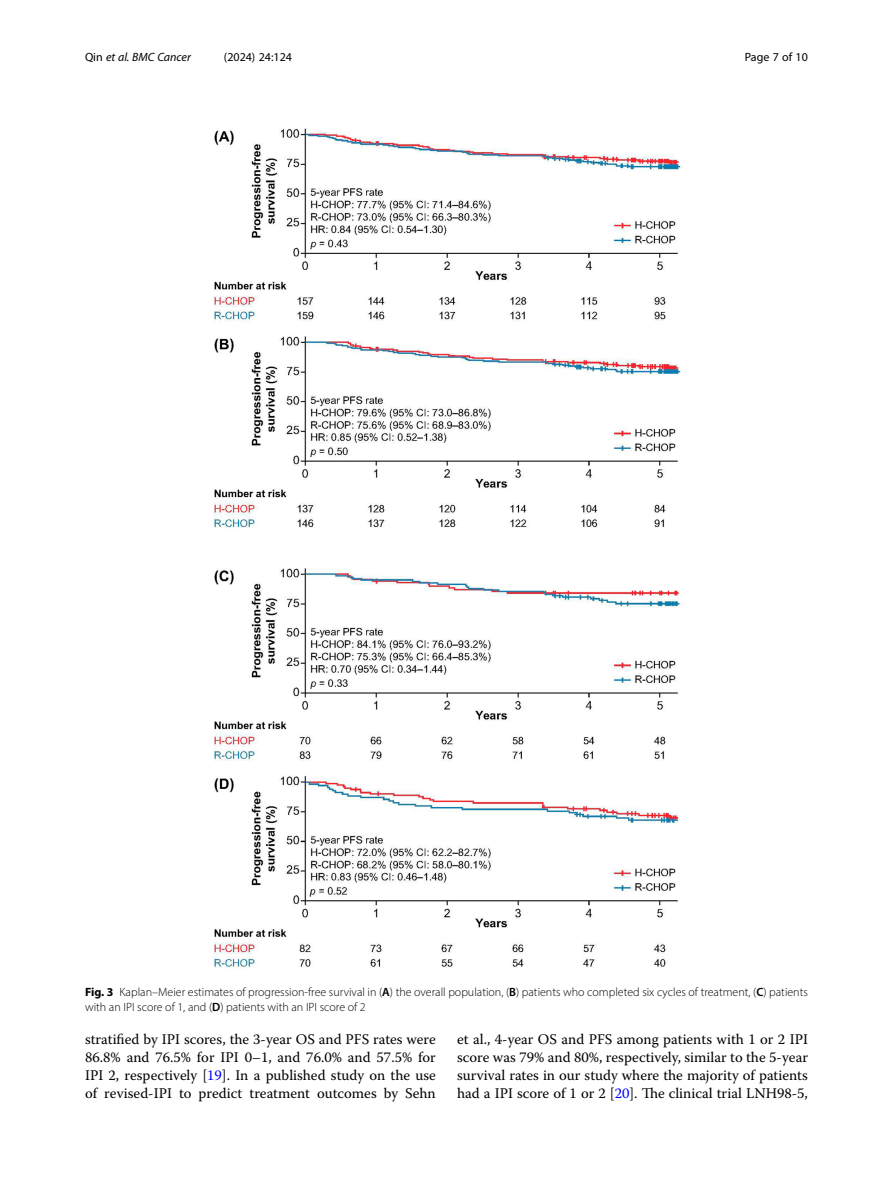
<style>
.page{position:relative;width:893px;height:1191px;background:#fff}
.page>*{position:absolute;margin:0;border:0;box-sizing:border-box;transform-origin:0 0}
.Body_Text_Indent{font:14.7px/18px "Warnock Pro";color:#000;text-align:justify}
.Figure_Caption{font:300 12px/15px "Myriad Pro";color:#000}
.t1{font:12px "Myriad Pro";color:#000}
.t2{font:italic 12px "Myriad Pro";color:#000}
.s1{font-style:normal}
.s2{font-weight:700}
.s3{font-weight:600}
.s4{color:#00f}
</style>
<div class="page">
<img style="left:213px;top:128px;width:469px;height:840px">
<p class="t2" style="left:85px;top:50px;width:107px"><span class="s1">Qin</span> et al. BMC Cancer</p>
<p class="t1" style="left:224px;top:50px;width:70px">(2024) 24:124</p>
<p class="t1" style="left:745px;top:50px;width:65px">Page 7 of 10</p>
<p class="Figure_Caption" style="left:85px;top:984px;width:724px"><span class="s2">Fig. 3</span> Kaplan–Meier estimates of progression-free survival in (<span class="s3">A</span>) the overall population, (<span class="s3">B</span>) patients who completed six cycles of treatment, (<span class="s3">C</span>) patients with an IPI score of 1, and (<span class="s3">D</span>) patients with an IPI score of 2</p>
<p class="Body_Text_Indent" style="left:85px;top:1030px;width:352px">stratified by IPI scores, the 3-year OS and PFS rates were 86.8% and 76.5% for IPI 0–1, and 76.0% and 57.5% for IPI 2, respectively [<span class="s4">19</span>]. In a published study on the use of revised-IPI to predict treatment outcomes by Sehn</p>
<p class="Body_Text_Indent" style="left:457px;top:1030px;width:352px">et al., 4-year OS and PFS among patients with 1 or 2 IPI score was 79% and 80%, respectively, similar to the 5-year survival rates in our study where the majority of patients had a IPI score of 1 or 2 [<span class="s4">20</span>]. The clinical trial LNH98-5,</p>
</div>
